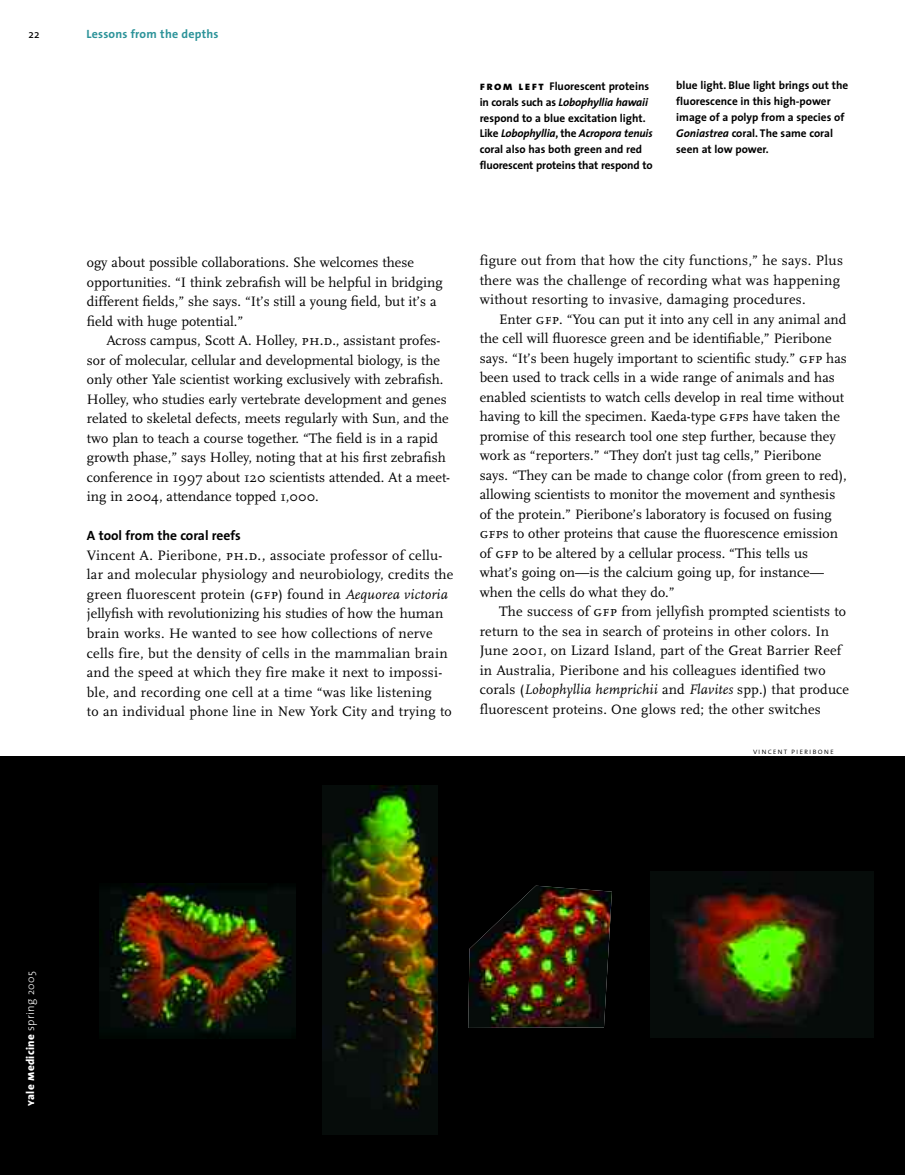
<style>
.page{position:relative;width:905px;height:1175px;background:#fff}
.page>*{position:absolute;margin:0;border:0;box-sizing:border-box;transform-origin:0 0}
.t1{font:14.25px/19.5px "Scala";color:#000}
.t2{font:14.25px/19.5px "Scala";letter-spacing:.02em;color:#000}
.t3{font:700 13.5px "The Sans";color:#000}
.t4{font:700 12px "The Sans";letter-spacing:.02em;color:#2c9399}
.t5{font:700 11.25px/15.8px "The Sans";color:#000}
.t6{font:800 11.25px "The Sans";letter-spacing:.03em;color:#fff}
.t7{font:11.25px "The Sans";color:#000}
.t8{font:8.25px "The Sans Light Caps";letter-spacing:.115em;color:#000}
.s1{font-family:"The Sans Extra Bold Caps";font-weight:400;font-size:12px}
.s2{font-style:italic}
.s3{font-family:"Scala Caps";font-size:15px}
.s4{font-family:"The Sans Extra Bold Caps";font-weight:400}
.s5{font-weight:300}
.s6{font-weight:300;font-size:10.5px}
</style>
<div class="page">
<div style="left:0;top:756px;width:904px;height:418px;background:#000"></div>
<img style="left:99px;top:883px;width:196px;height:152px">
<img style="left:650px;top:871px;width:223px;height:166px">
<img style="left:322px;top:786px;width:116px;height:348px">
<img style="left:468px;top:885px;width:144px;height:143px">
<p class="t7" style="left:28px;top:30px;width:13px">22</p>
<p class="t4" style="left:86px;top:29px;width:134px">Lessons from the depths</p>
<p class="t5" style="left:479px;top:79px;width:174px"><span class="s1">from left</span> Fluorescent proteins in corals such as <span class="s2">Lobophyllia hawaii </span>respond to a blue excitation light.<br>Like <span class="s2">Lobophyllia</span>, the <span class="s2">Acropora tenuis </span>coral also has both green and red fluorescent proteins that respond to</p>
<p class="t5" style="left:676px;top:79px;width:173px">blue light. Blue light brings out the fluorescence in this high-power image of a polyp from a species of<br><span class="s2">Goniastrea</span> coral. The same coral seen at low power.</p>
<p class="t1" style="left:87px;top:254px;width:357px">ogy about possible collaborations. She welcomes these opportunities. “I think zebrafish will be helpful in bridging different fields,” she says. “It’s still a young field, but it’s a field with huge potential.”</p>
<p class="t1" style="left:87px;top:332px;width:365px;text-indent:19px">Across campus, Scott A. Holley, <span class="s3">ph.d</span>., assistant profes&shy;sor of molecular, cellular and developmental biology, is the only other Yale scientist working exclusively with zebrafish.<br>Holley, who studies early vertebrate development and genes related to skeletal defects, meets regularly with Sun, and the two plan to teach a course together. “The field is in a rapid growth phase,” says Holley, noting that at his first zebrafish conference in 1997 about 120 scientists attended. At a meet&shy;ing in 2004, attendance topped 1,000.</p>
<p class="t3" style="left:87px;top:530px;width:155px">A tool from the coral reefs</p>
<p class="t2" style="left:87px;top:546px;width:368px">Vincent A. Pieribone, <span class="s3">ph.d.,</span> associate professor of cellu&shy;lar and molecular physiology and neurobiology, credits the green fluorescent protein (<span class="s3">gfp</span>) found in <span class="s2">Aequorea victoria </span>jellyfish with revolutionizing his studies of how the human brain works. He wanted to see how collections of nerve cells fire, but the density of cells in the mammalian brain and the speed at which they fire make it next to impossi&shy;ble, and recording one cell at a time “was like listening<br>to an individual phone line in New York City and trying to</p>
<p class="t2" style="left:479px;top:252px;width:365px">figure out from that how the city functions,” he says. Plus there was the challenge of recording what was happening without resorting to invasive, damaging procedures.</p>
<p class="t1" style="left:479px;top:310px;width:368px;text-indent:19px">Enter <span class="s3">gfp</span>. “You can put it into any cell in any animal and the cell will fluoresce green and be identifiable,” Pieribone says. “It’s been hugely important to scientific study.” <span class="s3">gfp</span> has been used to track cells in a wide range of animals and has enabled scientists to watch cells develop in real time without having to kill the specimen. Kaeda-type <span class="s3">gfp</span>s have taken the promise of this research tool one step further, because they work as “reporters.” “They don’t just tag cells,” Pieribone says. “They can be made to change color (from green to red), allowing scientists to monitor the movement and synthesis of the protein.” Pieribone’s laboratory is focused on fusing <span class="s3">gfp</span>s to other proteins that cause the fluorescence emission of <span class="s3">gfp</span> to be altered by a cellular process. “This tells us what’s going on—is the calcium going up, for instance— when the cells do what they do.”</p>
<p class="t1" style="left:479px;top:603px;width:371px;text-indent:20px">The success of <span class="s3">gfp</span> from jellyfish prompted scientists to return to the sea in search of proteins in other colors. In June 2001, on Lizard Island, part of the Great Barrier Reef in Australia, Pieribone and his colleagues identified two corals (<span class="s2">Lobophyllia hemprichii</span> and <span class="s2">Flavites</span> spp.) that produce fluorescent proteins. One glows red; the other switches</p>
<p class="t8" style="left:753px;top:748px;width:82px">vincent pieribone</p>
<p class="t6" style="left:26px;top:1105px;width:136px;rotate:-90deg"><span class="s4">y</span>ale <span class="s4">m</span>edicine <span class="s5">spring</span> <span class="s6">2005</span></p>
</div>
